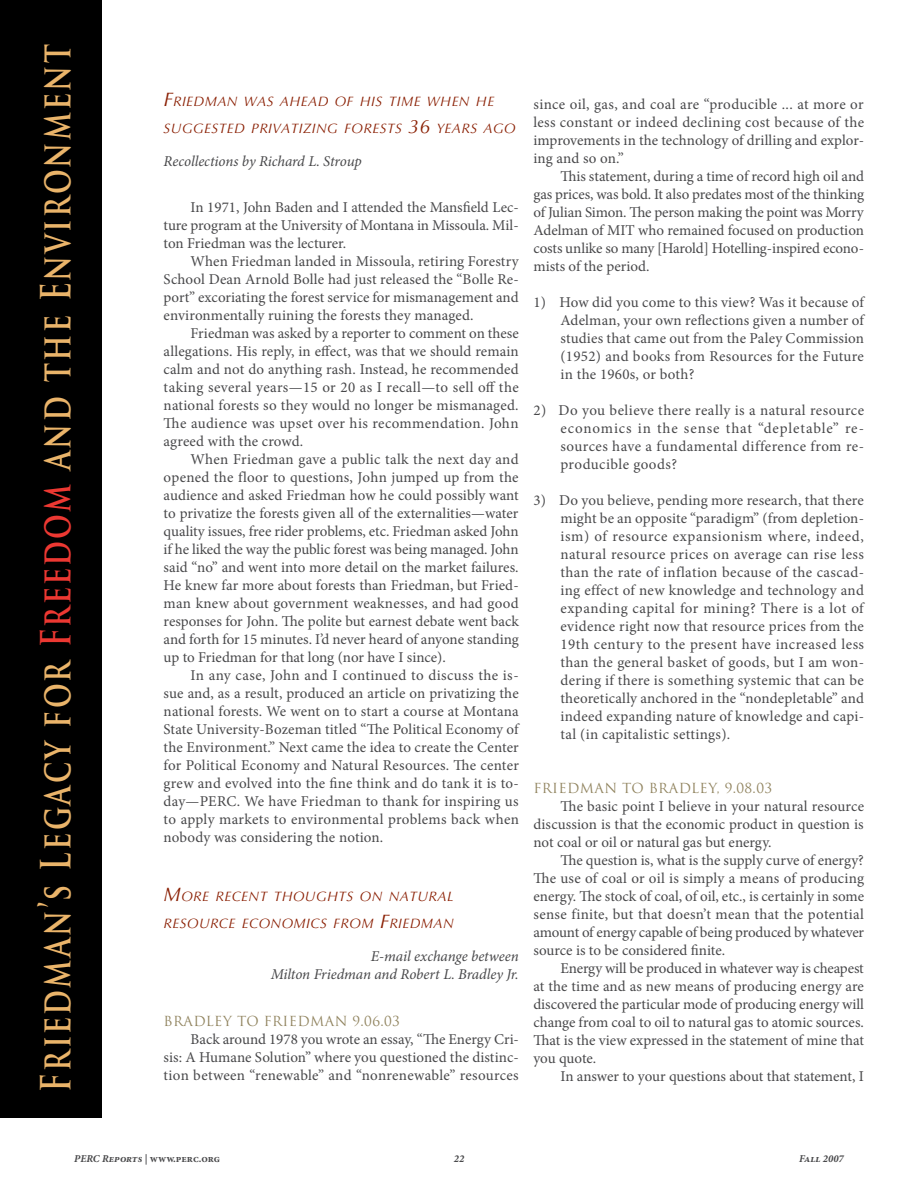
<style>
.page{position:relative;width:918px;height:1188px;background:#fff}
.page>*{position:absolute;margin:0;border:0;box-sizing:border-box;transform-origin:0 0}
.t1{font:700 40.5px "Trajan Pro";letter-spacing:.08em;color:#eab46a;scale:.74 1}
.t2{font:15px/18px "Minion Pro";letter-spacing:.005em;color:#48484a;text-align:justify}
.t3{font:italic 15px/18px "Minion Pro";letter-spacing:-.005em;color:#48484a;text-align:right}
.t4{font:italic 13.65px/27px "Optima LT Std";letter-spacing:.035em;color:#8a1f03}
.t5{font:13.5px "Trajan Pro";letter-spacing:.025em;color:#90835e}
.t6{font:700 10.5px "Minion Pro";letter-spacing:-.005em;color:#48484a}
.t7{font:italic 700 10.5px "Minion Pro";color:#48484a}
.s1{color:#ec3832}
.s2{font-size:19.5px}
.s3{font-style:italic}
</style>
<div class="page">
<div style="left:0;top:0;width:102px;height:1117px;background:#000"></div>
<h1 class="t1" style="left:31px;top:1092px;width:1417px;rotate:-90deg">Friedman’s Legacy for <span class="s1">Freedom</span> and the Environment</h1>
<p class="t4" style="left:164px;top:88px;width:354px"><span class="s2">F</span>RIEDMAN WAS AHEAD OF HIS TIME WHEN HE<br>SUGGESTED PRIVATIZING FORESTS <span class="s2">36</span> YEARS AGO</p>
<p class="t3" style="left:164px;top:152px;width:200px">Recollections by Richard L. Stroup</p>
<p class="t2" style="left:164px;top:198px;width:357px;text-indent:27px">In 1971, John Baden and I attended the Mansfield Lec&shy;ture program at the University of Montana in Missoula. Mil&shy;ton Friedman was the lecturer.</p>
<p class="t2" style="left:164px;top:252px;width:357px;text-indent:27px">When Friedman landed in Missoula, retiring Forestry School Dean Arnold Bolle had just released the “Bolle Re&shy;port” excoriating the forest service for mismanagement and environmentally ruining the forests they managed.</p>
<p class="t2" style="left:164px;top:324px;width:357px;text-indent:27px">Friedman was asked by a reporter to comment on these allegations. His reply, in effect, was that we should remain calm and not do anything rash. Instead, he recommended taking several years—15 or 20 as I recall—to sell off the national forests so they would no longer be mismanaged.<br>The audience was upset over his recommendation. John agreed with the crowd.</p>
<p class="t2" style="left:164px;top:450px;width:357px;text-indent:27px">When Friedman gave a public talk the next day and opened the floor to questions, John jumped up from the audience and asked Friedman how he could possibly want to privatize the forests given all of the externalities—water quality issues, free rider problems, etc. Friedman asked John if he liked the way the public forest was being managed. John said “no” and went into more detail on the market failures.<br>He knew far more about forests than Friedman, but Fried&shy;man knew about government weaknesses, and had good responses for John. The polite but earnest debate went back and forth for 15 minutes. I’d never heard of anyone standing up to Friedman for that long (nor have I since).</p>
<p class="t2" style="left:164px;top:666px;width:358px;text-indent:27px">In any case, John and I continued to discuss the is&shy;sue and, as a result, produced an article on privatizing the national forests. We went on to start a course at Montana State University-Bozeman titled “The Political Economy of the Environment.” Next came the idea to create the Center for Political Economy and Natural Resources. The center grew and evolved into the fine think and do tank it is to&shy;day—PERC. We have Friedman to thank for inspiring us to apply markets to environmental problems back when nobody was considering the notion.</p>
<p class="t4" style="left:164px;top:883px;width:292px"><span class="s2">M</span>ORE RECENT THOUGHTS ON NATURAL<br>RESOURCE ECONOMICS FROM <span class="s2">F</span>RIEDMAN</p>
<p class="t3" style="left:271px;top:947px;width:250px">E-mail exchange between<br>Milton Friedman and Robert L. Bradley Jr.</p>
<p class="t5" style="left:164px;top:1012px;width:147px">BRADLEY TO FRIEDMA</p>
<p class="t5" style="left:335px;top:1012px;width:67px">N 9.06.03</p>
<p class="t2" style="left:164px;top:1030px;width:357px;text-indent:27px">Back around 1978 you wrote an essay, “The Energy Cri&shy;sis: A Humane Solution” where you questioned the distinc&shy;tion between “renewable” and “nonrenewable” resources</p>
<p class="t2" style="left:533px;top:95px;width:332px">since oil, gas, and coal are “producible ... at more or less constant or indeed declining cost because of the improvements in the technology of drilling and explor&shy;ing and so on.”</p>
<p class="t2" style="left:533px;top:167px;width:332px;text-indent:27px">This statement, during a time of record high oil and gas prices, was bold. It also predates most of the thinking of Julian Simon. The person making the point was Morry Adelman of MIT who remained focused on production costs unlike so many [Harold] Hotelling-inspired econo&shy;mists of the period.</p>
<p class="t2" style="left:560px;top:293px;width:306px;text-indent:-27px">1) How did you come to this view? Was it because of Adelman, your own reflections given a number of studies that came out from the Paley Commission (1952) and books from Resources for the Future in the 1960s, or both?</p>
<p class="t2" style="left:560px;top:401px;width:305px;text-indent:-27px">2) Do you believe there really is a natural resource economics in the sense that “depletable” re&shy;sources have a fundamental difference from re&shy;producible goods?</p>
<p class="t2" style="left:560px;top:491px;width:306px;text-indent:-27px">3) Do you believe, pending more research, that there might be an opposite “paradigm” (from depletion&shy;ism) of resource expansionism where, indeed, natural resource prices on average can rise less than the rate of inflation because of the cascad&shy;ing effect of new knowledge and technology and expanding capital for mining? There is a lot of evidence right now that resource prices from the 19th century to the present have increased less than the general basket of goods, but I am won&shy;dering if there is something systemic that can be theoretically anchored in the “nondepletable” and indeed expanding nature of knowledge and capi&shy;tal (in capitalistic settings).</p>
<p class="t5" style="left:533px;top:779px;width:47px">FRIEDMA</p>
<p class="t5" style="left:604px;top:779px;width:169px">N TO BRAD LEY, 9.08.03</p>
<p class="t2" style="left:533px;top:797px;width:332px;text-indent:27px">The basic point I believe in your natural resource discussion is that the economic product in question is not coal or oil or natural gas but energy.</p>
<p class="t2" style="left:533px;top:851px;width:332px;text-indent:27px">The question is, what is the supply curve of energy?<br>The use of coal or oil is simply a means of producing energy. The stock of coal, of oil, etc., is certainly in some sense finite, but that doesn’t mean that the potential amount of energy capable of being produced by whatever source is to be considered finite.</p>
<p class="t2" style="left:533px;top:959px;width:332px;text-indent:27px">Energy will be produced in whatever way is cheapest at the time and as new means of producing energy are discovered the particular mode of producing energy will change from coal to oil to natural gas to atomic sources.<br>That is the view expressed in the statement of mine that you quote.</p>
<p class="t2" style="left:560px;top:1067px;width:305px">In answer to your questions about that statement, I</p>
<p class="t6" style="left:74px;top:1152px;width:147px"><span class="s3">PERC Reports</span> | www.perc.org</p>
<p class="t7" style="left:454px;top:1151px;width:12px">22</p>
<p class="t7" style="left:799px;top:1151px;width:46px">Fall 2007</p>
</div>
